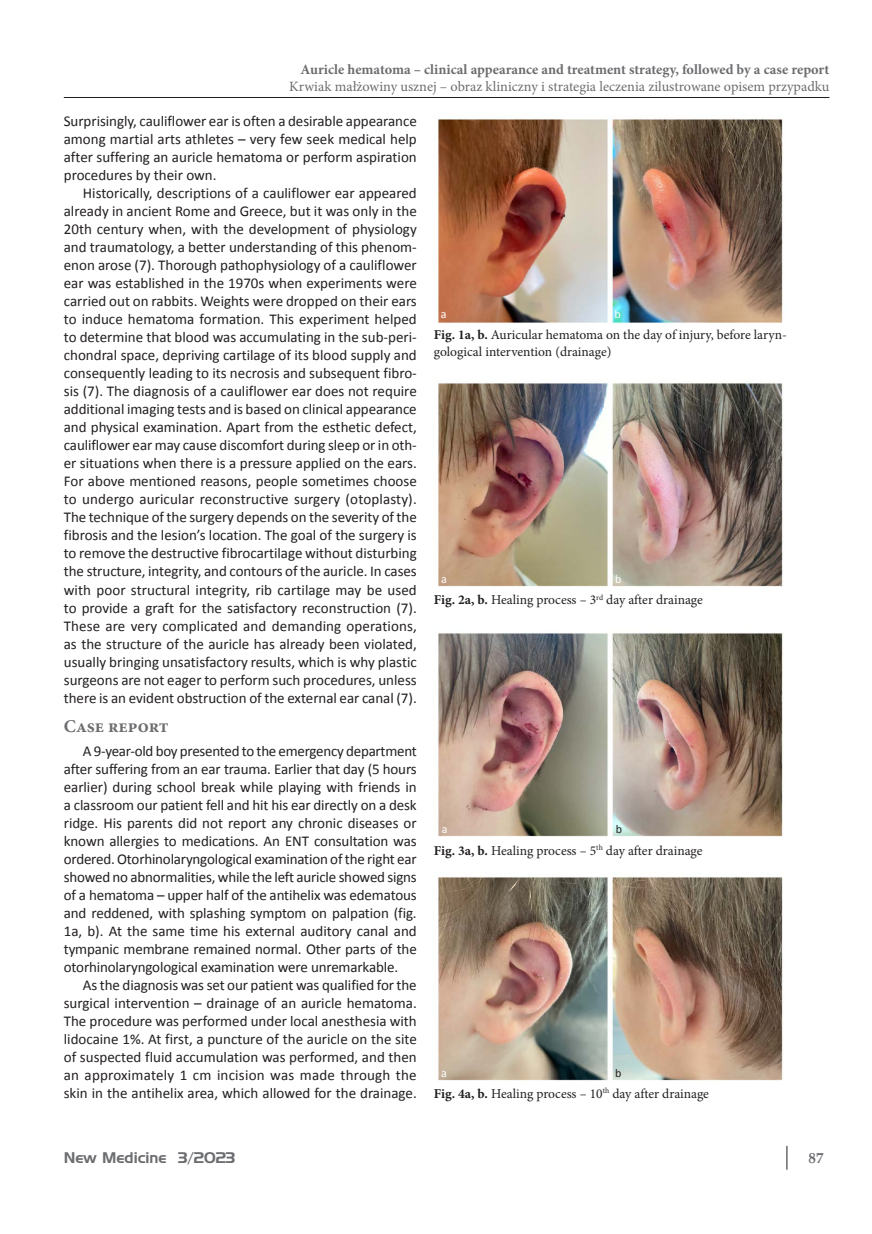
<style>
.page{position:relative;width:872px;height:1234px;background:#fff}
.page>*{position:absolute;margin:0;border:0;box-sizing:border-box;transform-origin:0 0}
.t1{font:700 18px "Minion Pro";letter-spacing:-.005em;color:#6c6d70}
.t2{font:15px/18px "Calibri";color:#231f20;text-align:justify}
.t3{font:15px "Grotesk Handel EE";color:#6c6d70}
.t4{font:700 15px "Palatino Linotype";color:#6c6d70}
.t5{font:14.25px "Minion Pro";color:#6c6d70}
.t6{font:700 14.25px "Minion Pro";color:#6c6d70}
.t7{font:13.5px/16.5px "Minion Pro";color:#231f20}
.t8{font:12px "Calibri";color:#fff}
.t9{font:12px "Calibri";color:#231f20}
.s1{font-weight:700}
</style>
<div class="page">
<hr style="left:64px;top:97px;width:765px;height:1px;background:#231f20">
<svg style="left:786px;top:1145px;width:1px;height:24px"></svg>
<img style="left:437px;top:118px;width:346px;height:205px">
<img style="left:438px;top:383px;width:345px;height:204px">
<img style="left:438px;top:633px;width:345px;height:204px">
<img style="left:438px;top:876px;width:345px;height:205px">
<p class="t6" style="left:301px;top:60px;width:530px">Auricle hematoma – clinical appearance and treatment strategy, followed by a case report</p>
<p class="t5" style="left:289px;top:77px;width:541px">Krwiak małżowiny usznej – obraz kliniczny i strategia leczenia zilustrowane opisem przypadku</p>
<p class="t2" style="left:64px;top:112px;width:354px">Surprisingly, cauliflower ear is often a desirable appearance among martial arts athletes – very few seek medical help after suffering an auricle hematoma or perform aspiration procedures by their own.</p>
<p class="t2" style="left:64px;top:184px;width:354px;text-indent:19px">Historically, descriptions of a cauliflower ear appeared already in ancient Rome and Greece, but it was only in the 20th century when, with the development of physiology and traumatology, a better understanding of this phenom&shy;enon arose (7). Thorough pathophysiology of a cauliflower ear was established in the 1970s when experiments were carried out on rabbits. Weights were dropped on their ears to induce hematoma formation. This experiment helped to determine that blood was accumulating in the sub-peri&shy;chondral space, depriving cartilage of its blood supply and consequently leading to its necrosis and subsequent fibro&shy;sis (7). The diagnosis of a cauliflower ear does not require additional imaging tests and is based on clinical appearance and physical examination. Apart from the esthetic defect, cauliflower ear may cause discomfort during sleep or in oth&shy;er situations when there is a pressure applied on the ears.<br>For above mentioned reasons, people sometimes choose to undergo auricular reconstructive surgery (otoplasty).<br>The technique of the surgery depends on the severity of the fibrosis and the lesion’s location. The goal of the surgery is to remove the destructive fibrocartilage without disturbing the structure, integrity, and contours of the auricle. In cases with poor structural integrity, rib cartilage may be used to provide a graft for the satisfactory reconstruction (7).<br>These are very complicated and demanding operations, as the structure of the auricle has already been violated, usually bringing unsatisfactory results, which is why plastic surgeons are not eager to perform such procedures, unless there is an evident obstruction of the external ear canal (7).</p>
<p class="t1" style="left:64px;top:713px;width:106px">Case report</p>
<p class="t2" style="left:64px;top:741px;width:354px;text-indent:19px">A 9-year-old boy presented to the emergency department after suffering from an ear trauma. Earlier that day (5 hours earlier) during school break while playing with friends in a classroom our patient fell and hit his ear directly on a desk ridge. His parents did not report any chronic diseases or known allergies to medications. An ENT consultation was ordered. Otorhinolaryngological examination of the right ear showed no abnormalities, while the left auricle showed signs of a hematoma – upper half of the antihelix was edematous and reddened, with splashing symptom on palpation (fig.<br>1a, b). At the same time his external auditory canal and tympanic membrane remained normal. Other parts of the otorhinolaryngological examination were unremarkable.</p>
<p class="t2" style="left:64px;top:975px;width:354px;text-indent:19px">As the diagnosis was set our patient was qualified for the surgical intervention – drainage of an auricle hematoma.<br>The procedure was performed under local anesthesia with lidocaine 1%. At first, a puncture of the auricle on the site of suspected fluid accumulation was performed, and then an approximately 1 cm incision was made through the skin in the antihelix area, which allowed for the drainage.</p>
<p class="t8" style="left:441px;top:307px;width:7px">a</p>
<p class="t8" style="left:614px;top:307px;width:8px">b</p>
<p class="t7" style="left:434px;top:326px;width:354px"><span class="s1">Fig. 1a, b.</span> Auricular hematoma on the day of injury, before laryn&shy;gological intervention (drainage)</p>
<p class="t8" style="left:441px;top:571px;width:7px">a</p>
<p class="t8" style="left:615px;top:571px;width:8px">b</p>
<p class="t7" style="left:434px;top:591px;width:270px"><span class="s1">Fig. 2a, b.</span> Healing process – 3<sup>rd</sup> day after drainage</p>
<p class="t8" style="left:442px;top:820px;width:7px">a</p>
<p class="t9" style="left:615px;top:820px;width:8px">b</p>
<p class="t7" style="left:434px;top:841px;width:270px"><span class="s1">Fig. 3a, b.</span> Healing process – 5<sup>th</sup> day after drainage</p>
<p class="t8" style="left:441px;top:1065px;width:7px">a</p>
<p class="t9" style="left:615px;top:1065px;width:8px">b</p>
<p class="t7" style="left:434px;top:1085px;width:277px"><span class="s1">Fig. 4a, b.</span> Healing process – 10<sup>th</sup> day after drainage</p>
<p class="t3" style="left:64px;top:1148px;width:173px">New Medicine 3/2023</p>
<p class="t4" style="left:808px;top:1146px;width:16px">87</p>
</div>
